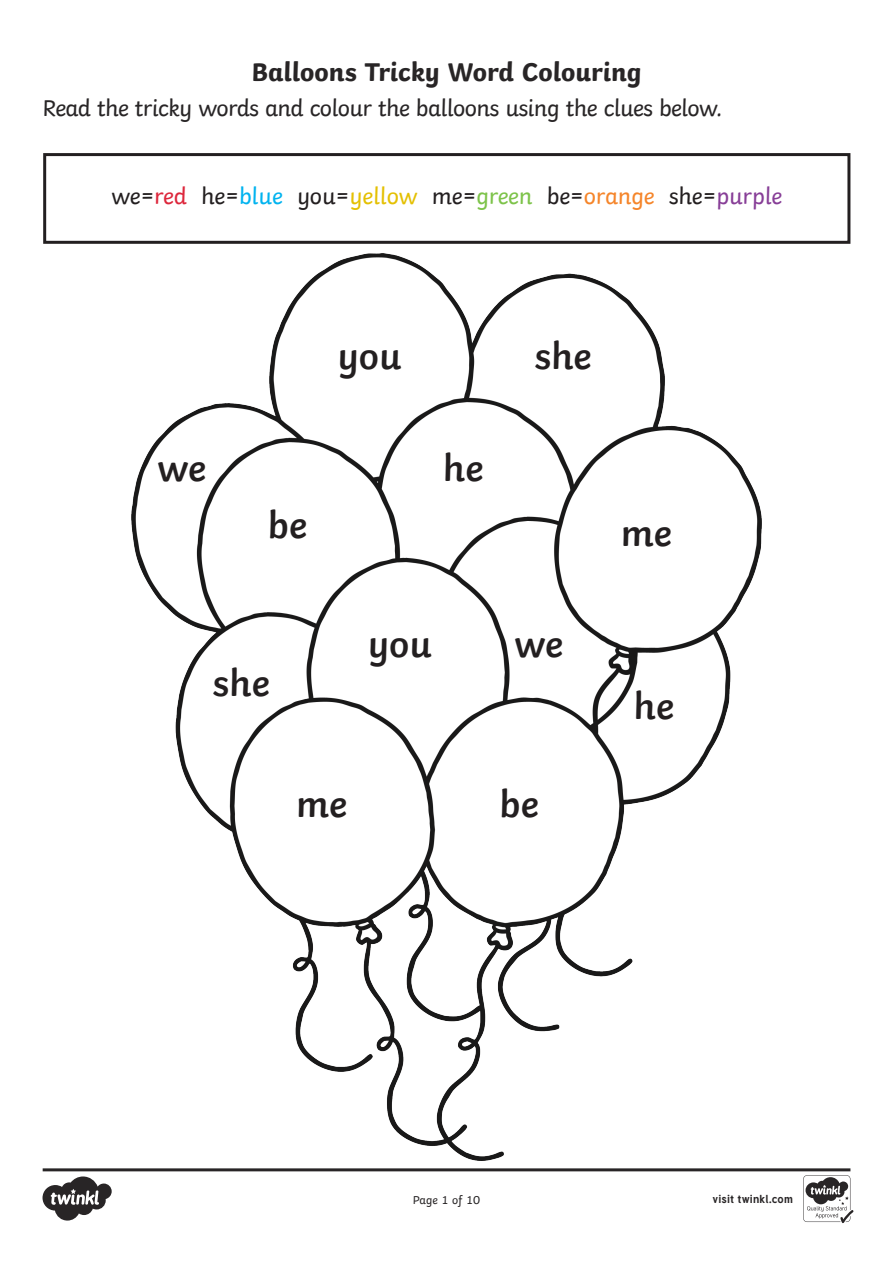
<style>
.page{position:relative;width:893px;height:1263px;background:#fff}
.page>*{position:absolute;margin:0;border:0;box-sizing:border-box;transform-origin:0 0}
.t1{font:600 39px "Twinkl";color:#231f20}
.Heading_2{font:700 27px "Twinkl";color:#282526}
.KS1_Body_Copy{font:24px "Twinkl";letter-spacing:-.03em;color:#282526}
.t2{font:24px "Twinkl";letter-spacing:-.01em;color:#231f20}
.Page_Numbers{font:12px "Twinkl";color:#282526}
.t3{font:700 11.4px "Tuffy";letter-spacing:.015em;color:#282526}
.s1{color:#dd273c}
.s2{color:#00b3ef}
.s3{color:#e4c003}
.s4{color:#7dc34a}
.s5{color:#f5852a}
.s6{color:#873e97}
</style>
<div class="page">
<img style="left:132px;top:253px;width:629px;height:908px">
<div style="left:43px;top:153px;width:807px;height:91px;border:3px solid #231f20"></div>
<svg style="left:43px;top:1168px;width:810px;height:55px"></svg>
<p class="Heading_2" style="left:251px;top:50px;width:392px">Balloons Tricky Word Colouring</p>
<p class="KS1_Body_Copy" style="left:43px;top:89px;width:681px">Read the tricky words and colour the balloons using the clues below.</p>
<p class="t2" style="left:111px;top:178px;width:672px">we=<span class="s1">red</span> he=<span class="s2">blue</span> you=<span class="s3">yellow</span> me=<span class="s4">green</span> be=<span class="s5">orange</span> she=<span class="s6">purple</span></p>
<p class="t1" style="left:157px;top:437px;width:50px">we</p>
<p class="t1" style="left:337px;top:325px;width:66px">you</p>
<p class="t1" style="left:268px;top:493px;width:41px">be</p>
<p class="t1" style="left:443px;top:437px;width:42px">he</p>
<p class="t1" style="left:534px;top:325px;width:59px">she</p>
<p class="t1" style="left:621px;top:502px;width:53px">me</p>
<p class="t1" style="left:213px;top:651px;width:59px">she</p>
<p class="t1" style="left:368px;top:613px;width:66px">you</p>
<p class="t1" style="left:296px;top:773px;width:53px">me</p>
<p class="t1" style="left:514px;top:613px;width:50px">we</p>
<p class="t1" style="left:500px;top:773px;width:41px">be</p>
<p class="t1" style="left:634px;top:675px;width:42px">he</p>
<p class="Page_Numbers" style="left:413px;top:1191px;width:69px">Page 1 of 10</p>
<p class="t3" style="left:712px;top:1190px;width:82px">visit twinkl.com</p>
</div>
